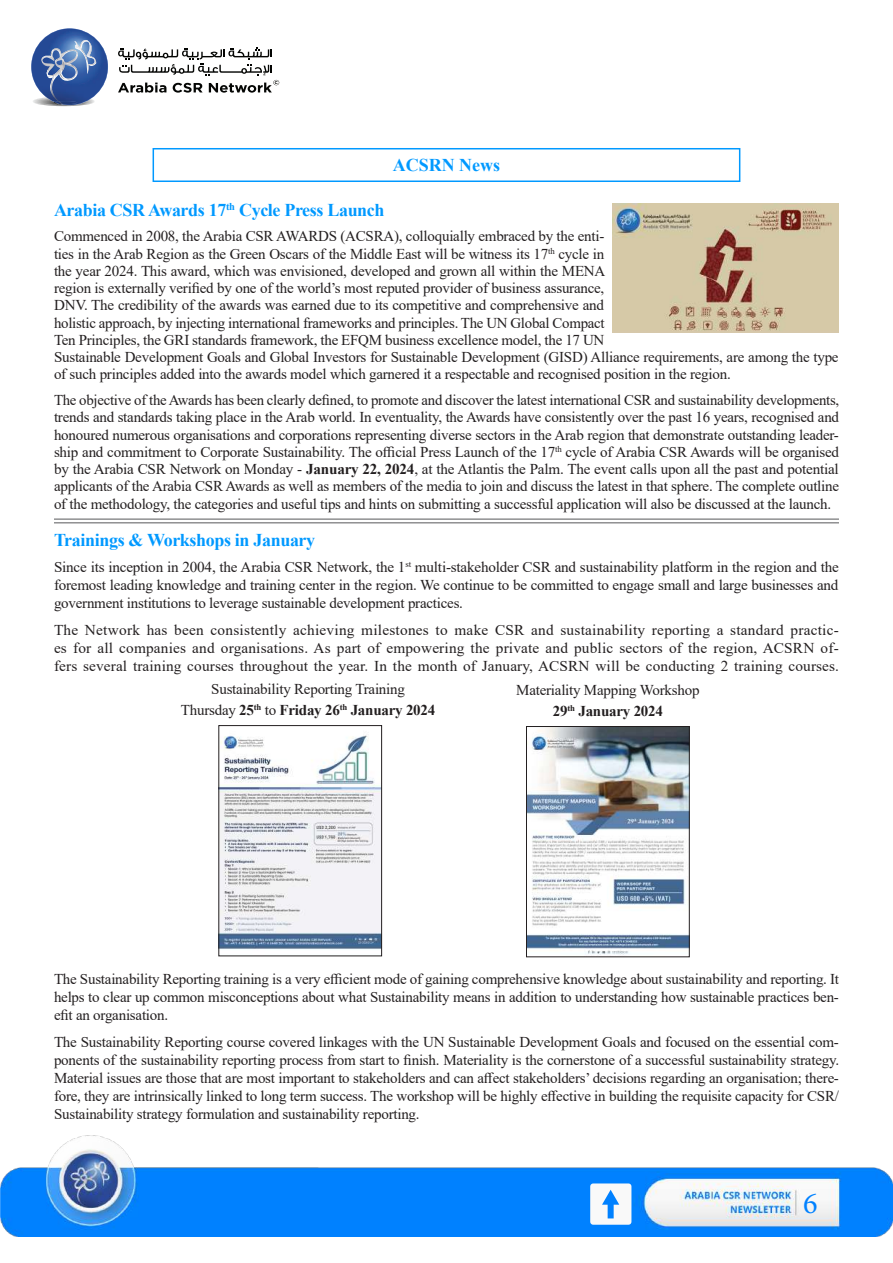
<style>
.page{position:relative;width:893px;height:1263px;background:#fff}
.page>*{position:absolute;margin:0;border:0;box-sizing:border-box;transform-origin:0 0}
.t1{font:30.15px "Minion Pro";color:#0081ff}
.t2{font:700 18px "Times New Roman";letter-spacing:-.02em;color:#09f}
.t3{font:700 18px "Times New Roman";color:#09f}
.t4{font:15px/17.2px "Times New Roman";letter-spacing:-.015em;color:#231f20;text-align:justify}
.s1{font-weight:700}
</style>
<div class="page">
<img style="left:0;top:1135px;width:893px;height:102px">
<svg style="left:118px;top:47px;width:161px;height:46px"></svg>
<img style="left:31px;top:29px;width:77px;height:66px">
<svg style="left:33px;top:38px;width:63px;height:68px;background:#5c79ae"></svg>
<img style="left:54px;top:101px;width:23px;height:3px">
<div style="left:590px;top:1183px;width:41px;height:42px;background:#f9f9f9;border-radius:3px"></div>
<svg style="left:602px;top:1190px;width:17px;height:28px"></svg>
<div style="left:153px;top:148px;width:587px;height:34px;border:2px solid #09f"></div>
<hr style="left:54px;top:519px;width:785px;height:1px;background:#57585a">
<hr style="left:54px;top:522px;width:785px;height:1px;background:#57585a">
<img style="left:528px;top:728px;width:159px;height:227px">
<div style="left:526px;top:726px;width:163px;height:231px;border:1px solid #231f20"></div>
<img style="left:221px;top:735px;width:159px;height:214px">
<div style="left:219px;top:725px;width:163px;height:231px;border:1px solid #231f20"></div>
<img style="left:613px;top:203px;width:226px;height:130px">
<p class="t3" style="left:393px;top:152px;width:109px">ACSRN News</p>
<p class="t2" style="left:54px;top:197px;width:332px">Arabia CSR Awards 17<sup>th</sup> Cycle Press Launch</p>
<p class="t4" style="left:54px;top:227px;width:786px;text-align:left">Commenced in 2008, the Arabia CSR AWARDS (ACSRA), colloquially embraced by the enti-<br>ties in the Arab Region as the Green Oscars of the Middle East will be witness its 17<sup>th</sup> cycle in<br>the year 2024. This award, which was envisioned, developed and grown all within the MENA<br>region is externally verified by one of the world’s most reputed provider of business assurance,<br>DNV. The credibility of the awards was earned due to its competitive and comprehensive and<br>holistic approach, by injecting international frameworks and principles. The UN Global Compact<br>Ten Principles, the GRI standards framework, the EFQM business excellence model, the 17 UN<br>Sustainable Development Goals and Global Investors for Sustainable Development (GISD) Alliance requirements, are among the type of such principles added into the awards model which garnered it a respectable and recognised position in the region.</p>
<p class="t4" style="left:54px;top:391px;width:787px">The objective of the Awards has been clearly defined, to promote and discover the latest international CSR and sustainability developments, trends and standards taking place in the Arab world. In eventuality, the Awards have consistently over the past 16 years, recognised and honoured numerous organisations and corporations representing diverse sectors in the Arab region that demonstrate outstanding leader&shy;ship and commitment to Corporate Sustainability. The official Press Launch of the 17<sup>th</sup> cycle of Arabia CSR Awards will be organised by the Arabia CSR Network on Monday - <span class="s1">January 22, 2024</span>, at the Atlantis the Palm. The event calls upon all the past and potential applicants of the Arabia CSR Awards as well as members of the media to join and discuss the latest in that sphere. The complete outline of the methodology, the categories and useful tips and hints on submitting a successful application will also be discussed at the launch.</p>
<p class="t2" style="left:54px;top:526px;width:263px">Trainings &amp; Workshops in January</p>
<p class="t4" style="left:54px;top:557px;width:786px;line-height:18px">Since its inception in 2004, the Arabia CSR Network, the 1<sup>st</sup> multi-stakeholder CSR and sustainability platform in the region and the foremost leading knowledge and training center in the region. We continue to be committed to engage small and large businesses and government institutions to leverage sustainable development practices.</p>
<p class="t4" style="left:54px;top:620px;width:787px;line-height:18px">The Network has been consistently achieving milestones to make CSR and sustainability reporting a standard practic&shy;es for all companies and organisations. As part of empowering the private and public sectors of the region, ACSRN of&shy;fers several training courses throughout the year. In the month of January, ACSRN will be conducting 2 training courses.</p>
<p class="t4" style="left:181px;top:678px;width:256px;line-height:20.5px;text-align:center">Sustainability Reporting Training<br>Thursday <span class="s1">25</span><sup>th</sup> to <span class="s1">Friday 26</span><sup>th</sup> <span class="s1">January 2024</span></p>
<p class="t4" style="left:516px;top:679px;width:185px;line-height:20.5px;text-align:center">Materiality Mapping Workshop<br><span class="s1">29</span><sup>th</sup> <span class="s1">January 2024</span></p>
<p class="t4" style="left:54px;top:969px;width:787px;line-height:18px">The Sustainability Reporting training is a very efficient mode of gaining comprehensive knowledge about sustainability and reporting. It helps to clear up common misconceptions about what Sustainability means in addition to understanding how sustainable practices ben&shy;efit an organisation.</p>
<p class="t4" style="left:54px;top:1032px;width:787px;line-height:18px">The Sustainability Reporting course covered linkages with the UN Sustainable Development Goals and focused on the essential com&shy;ponents of the sustainability reporting process from start to finish. Materiality is the cornerstone of a successful sustainability strategy.<br>Material issues are those that are most important to stakeholders and can affect stakeholders’ decisions regarding an organisation; there&shy;fore, they are intrinsically linked to long term success. The workshop will be highly effective in building the requisite capacity for CSR/ Sustainability strategy formulation and sustainability reporting.</p>
<h1 class="t1" style="left:803px;top:1183px;width:16px">6</h1>
</div>
